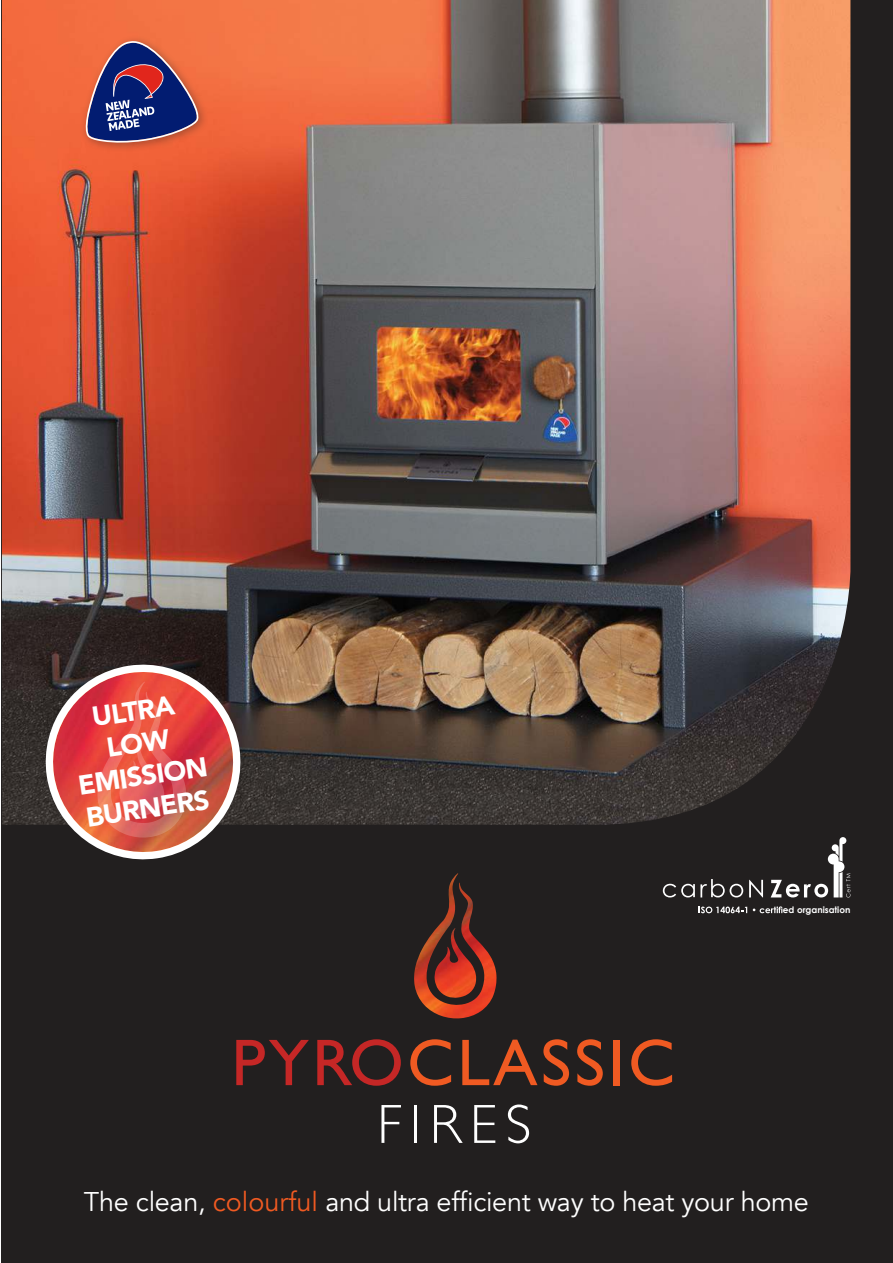
<style>
.page{position:relative;width:893px;height:1263px;background:#fff}
.page>*{position:absolute;margin:0;border:0;box-sizing:border-box;transform-origin:0 0}
.t1{font:900 27.3px/32.7px "Avenir";color:#fff;text-align:center}
.t2{font:27px "Avenir";letter-spacing:-.01em;color:#fff}
.t3{font:700 8.85px "Century Gothic";color:#fff}
.s1{color:#f05a22}
</style>
<div class="page">
<div style="left:2px;top:0;width:891px;height:1263px;background:#221f1f"></div>
<img style="left:2px;top:0;width:848px;height:825px">
<svg style="left:699px;top:906px;width:48px;height:7px"></svg>
<svg style="left:753px;top:906px;width:29px;height:7px"></svg>
<svg style="left:663px;top:879px;width:80px;height:18px"></svg>
<svg style="left:749px;top:880px;width:14px;height:17px"></svg>
<svg style="left:771px;top:837px;width:79px;height:60px"></svg>
<svg style="left:236px;top:1040px;width:73px;height:45px"></svg>
<svg style="left:317px;top:1039px;width:84px;height:47px"></svg>
<svg style="left:410px;top:1039px;width:41px;height:47px"></svg>
<svg style="left:462px;top:1040px;width:75px;height:45px"></svg>
<svg style="left:543px;top:1039px;width:26px;height:47px"></svg>
<svg style="left:577px;top:1039px;width:26px;height:47px"></svg>
<div style="left:613px;top:1040px;width:7px;height:45px;background:#f05a22"></div>
<svg style="left:631px;top:1039px;width:41px;height:47px"></svg>
<svg style="left:381px;top:1105px;width:20px;height:38px"></svg>
<hr style="left:414px;top:1105px;width:3px;height:38px;background:#fff">
<svg style="left:434px;top:1105px;width:29px;height:38px"></svg>
<svg style="left:474px;top:1105px;width:21px;height:38px"></svg>
<svg style="left:508px;top:1104px;width:21px;height:39px"></svg>
<img style="left:414px;top:873px;width:83px;height:146px">
<div style="left:80px;top:35px;width:128px;height:118px;background:#221f1f;opacity:.35"></div>
<svg style="left:83px;top:39px;width:118px;height:104px;background:#754c68"></svg>
<div style="left:40px;top:658px;width:206px;height:207px;background:#221f1f;opacity:.4"></div>
<svg style="left:43px;top:662px;width:200px;height:201px"></svg>
<p class="t1" style="left:67px;top:704px;width:132px;rotate:-8deg">ULTRA<br>LOW<br>EMISSION<br>BURNERS</p>
<p class="t3" style="left:783px;top:906px;width:69px">ed organisation</p>
<p class="t2" style="left:84px;top:1190px;width:726px">The clean, <span class="s1">colourful</span> and ultra efficient way to heat your home</p>
</div>
